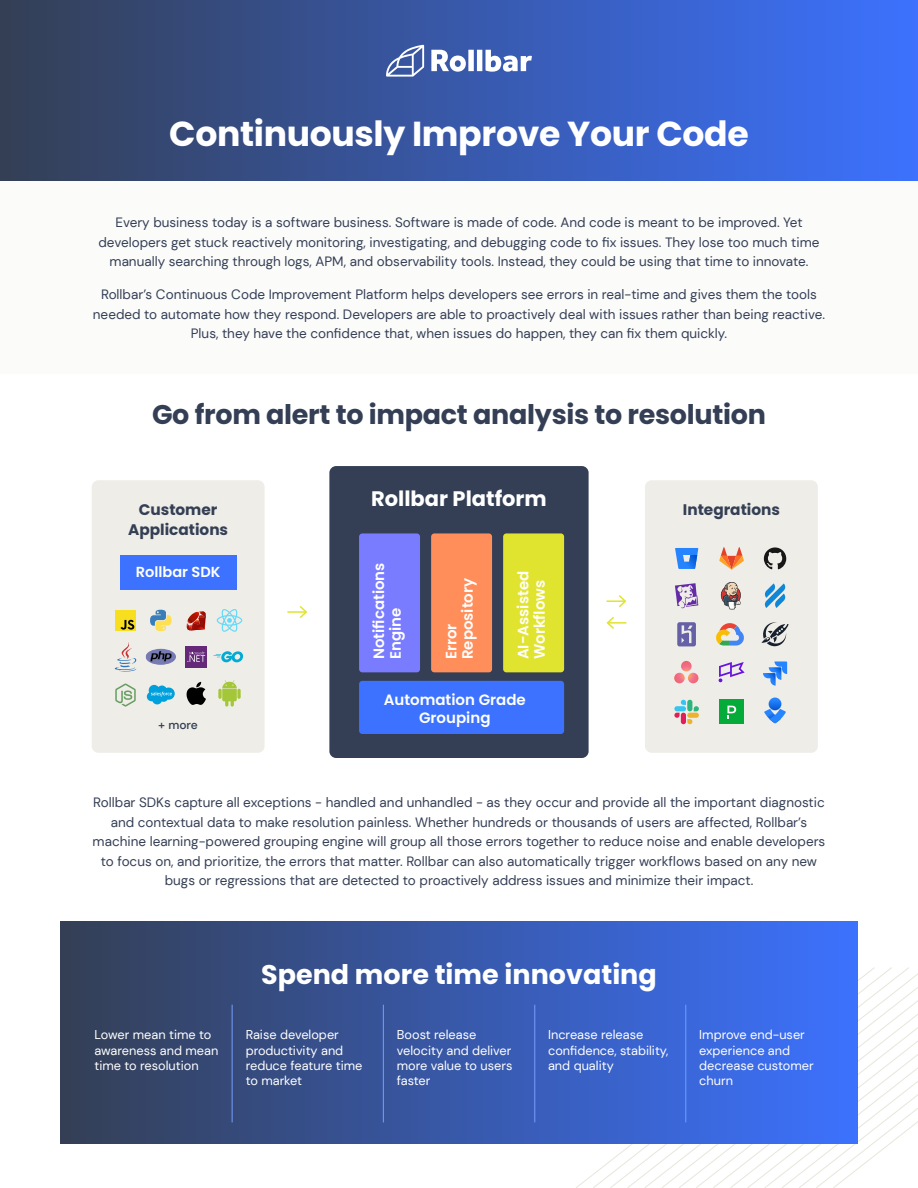
<style>
.page{position:relative;width:918px;height:1188px;background:#fff}
.page>*{position:absolute;margin:0;border:0;box-sizing:border-box;transform-origin:0 0}
.section_title{font:700 34.65px "Poppins";letter-spacing:-.01em;color:#fff}
.section_title-2{font:700 27px "Poppins";letter-spacing:-.01em;color:#343f55}
.section_title-3{font:700 27px "Poppins";color:#fff}
.section_title-4{font:700 21px "Poppins";color:#fff}
.section_title-5{font:700 15.3px/19.6px "Poppins";color:#343f55;text-align:center}
.image_attribute{font:600 15px/16.5px "Poppins";color:#fff}
.image_attribute-2{font:600 14.55px "Poppins";color:#fff}
.body{font:13.5px/19.5px "DM Sans";color:#343f55;text-align:center}
.image_attribute-3{font:12.75px/15.3px "DM Sans";color:#fff}
.body-2{font:500 12px "DM Sans";color:#343f55}
</style>
<div class="page">
<div style="left:0;top:179px;width:918px;height:195px;background:#fbfbfa"></div>
<div style="left:0;top:0;width:918px;height:180px;background:linear-gradient(to right,#343f55,#3c72fe)"></div>
<svg style="left:576px;top:967px;width:342px;height:221px"></svg>
<svg style="left:386px;top:45px;width:38px;height:32px"></svg>
<svg style="left:431px;top:50px;width:101px;height:22px"></svg>
<div style="left:61px;top:922px;width:796px;height:222px;background:linear-gradient(to right,#343f55,#3c72fe)"></div>
<hr style="left:232px;top:1005px;width:1px;height:117px;background:#779cff">
<hr style="left:383px;top:1005px;width:1px;height:117px;background:#779cff">
<hr style="left:535px;top:1005px;width:1px;height:117px;background:#779cff">
<hr style="left:686px;top:1005px;width:1px;height:117px;background:#779cff">
<div style="left:329px;top:466px;width:260px;height:292px;background:#343f55;border-radius:7px"></div>
<div style="left:359px;top:681px;width:205px;height:53px;background:#3c72ff;border-radius:3px"></div>
<div style="left:503px;top:533px;width:61px;height:139px;background:#e1e42f;border-radius:3px"></div>
<div style="left:431px;top:533px;width:61px;height:139px;background:#ff8e5b;border-radius:3px"></div>
<div style="left:359px;top:533px;width:61px;height:139px;background:#7a7cff;border-radius:3px"></div>
<svg style="left:287px;top:606px;width:20px;height:12px"></svg>
<svg style="left:606px;top:616px;width:20px;height:13px"></svg>
<svg style="left:606px;top:595px;width:21px;height:13px"></svg>
<div style="left:92px;top:480px;width:173px;height:273px;background:#efede7;border-radius:7px"></div>
<div style="left:120px;top:555px;width:116px;height:35px;background:#3c72ff"></div>
<div style="left:115px;top:610px;width:21px;height:21px;background:#f7de1f"></div>
<svg style="left:121px;top:620px;width:13px;height:10px"></svg>
<svg style="left:150px;top:610px;width:22px;height:21px"></svg>
<svg style="left:114px;top:642px;width:23px;height:30px"></svg>
<svg style="left:217px;top:609px;width:25px;height:23px"></svg>
<svg style="left:146px;top:649px;width:30px;height:16px"></svg>
<div style="left:186px;top:646px;width:21px;height:22px;background:#66297a"></div>
<svg style="left:187px;top:652px;width:19px;height:10px"></svg>
<svg style="left:213px;top:651px;width:30px;height:11px"></svg>
<svg style="left:115px;top:683px;width:21px;height:24px"></svg>
<svg style="left:147px;top:685px;width:28px;height:19px"></svg>
<svg style="left:187px;top:682px;width:19px;height:23px"></svg>
<svg style="left:237px;top:689px;width:4px;height:10px"></svg>
<svg style="left:218px;top:689px;width:4px;height:10px"></svg>
<svg style="left:222px;top:680px;width:15px;height:27px"></svg>
<svg style="left:187px;top:611px;width:19px;height:19px"></svg>
<div style="left:645px;top:480px;width:173px;height:273px;background:#efede7;border-radius:7px"></div>
<svg style="left:677px;top:622px;width:19px;height:24px"></svg>
<svg style="left:761px;top:622px;width:28px;height:24px"></svg>
<svg style="left:719px;top:547px;width:25px;height:23px"></svg>
<svg style="left:764px;top:547px;width:22px;height:22px"></svg>
<svg style="left:719px;top:662px;width:26px;height:20px"></svg>
<svg style="left:675px;top:583px;width:23px;height:25px"></svg>
<svg style="left:765px;top:583px;width:20px;height:25px"></svg>
<svg style="left:674px;top:700px;width:25px;height:24px"></svg>
<div style="left:719px;top:700px;width:25px;height:24px;background:#05ab38"></div>
<svg style="left:727px;top:706px;width:9px;height:12px"></svg>
<svg style="left:716px;top:623px;width:28px;height:23px"></svg>
<svg style="left:675px;top:548px;width:23px;height:21px"></svg>
<svg style="left:763px;top:661px;width:24px;height:25px"></svg>
<svg style="left:764px;top:698px;width:22px;height:25px"></svg>
<svg style="left:674px;top:661px;width:24px;height:22px"></svg>
<svg style="left:721px;top:582px;width:20px;height:28px"></svg>
<p class="section_title" style="left:169px;top:113px;width:581px">Continuously Improve Your Code</p>
<p class="body" style="left:99px;top:213px;width:722px">Every business today is a software business. Software is made of code. And code is meant to be improved. Yet developers get stuck reactively monitoring, investigating, and debugging code to fix issues. They lose too much time manually searching through logs, APM, and observability tools. Instead, they could be using that time to innovate.</p>
<p class="body" style="left:93px;top:285px;width:734px">Rollbar’s Continuous Code Improvement Platform helps developers see errors in real-time and gives them the tools needed to automate how they respond. Developers are able to proactively deal with issues rather than being reactive.<br>Plus, they have the confidence that, when issues do happen, they can fix them quickly.</p>
<p class="section_title-2" style="left:152px;top:399px;width:615px">Go from alert to impact analysis to resolution</p>
<p class="section_title-5" style="left:128px;top:500px;width:102px">Customer<br>Applications</p>
<p class="image_attribute-2" style="left:136px;top:564px;width:86px">Rollbar SDK</p>
<p class="body-2" style="left:158px;top:718px;width:41px">+ more</p>
<p class="section_title-4" style="left:371px;top:486px;width:177px">Rollbar Platform</p>
<p class="image_attribute" style="left:371px;top:659px;width:98px;rotate:-90deg">Notifications<br>Engine</p>
<p class="image_attribute" style="left:443px;top:659px;width:83px;rotate:-90deg">Error<br>Repository</p>
<p class="image_attribute" style="left:515px;top:659px;width:90px;rotate:-90deg">AI-Assisted<br>Workflows</p>
<p class="image_attribute" style="left:384px;top:691px;width:144px;line-height:18px;text-align:center">Automation Grade<br>Grouping</p>
<p class="section_title-5" style="left:683px;top:500px;width:99px">Integrations</p>
<p class="body" style="left:93px;top:793px;width:734px">Rollbar SDKs capture all exceptions - handled and unhandled - as they occur and provide all the important diagnostic and contextual data to make resolution painless. Whether hundreds or thousands of users are affected, Rollbar’s machine learning-powered grouping engine will group all those errors together to reduce noise and enable developers to focus on, and prioritize, the errors that matter. Rollbar can also automatically trigger workflows based on any new bugs or regressions that are detected to proactively address issues and minimize their impact.</p>
<p class="section_title-3" style="left:261px;top:958px;width:397px">Spend more time innovating</p>
<p class="image_attribute-3" style="left:94px;top:1027px;width:125px">Lower mean time to awareness and mean time to resolution</p>
<p class="image_attribute-3" style="left:246px;top:1027px;width:118px">Raise developer productivity and reduce feature time to market</p>
<p class="image_attribute-3" style="left:397px;top:1027px;width:117px">Boost release velocity and deliver more value to users faster</p>
<p class="image_attribute-3" style="left:548px;top:1027px;width:122px">Increase release confidence, stability, and quality</p>
<p class="image_attribute-3" style="left:699px;top:1027px;width:116px">Improve end-user experience and decrease customer churn</p>
</div>
